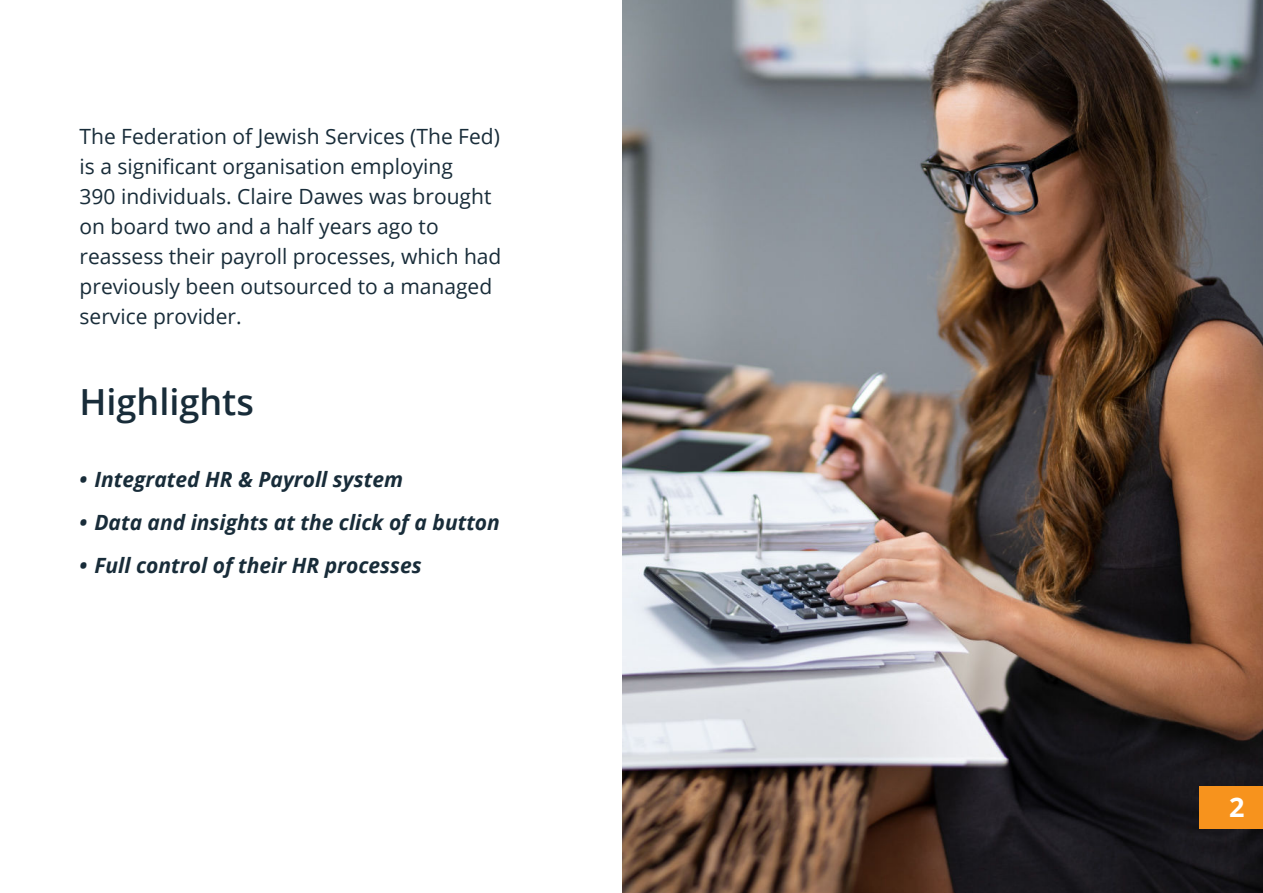
<style>
.page{position:relative;width:1263px;height:893px;background:#fff}
.page>*{position:absolute;margin:0;border:0;box-sizing:border-box;transform-origin:0 0}
.t1{font:600 36px "Open Sans";color:#182c39}
.t2{font:700 27px "Open Sans";color:#fff}
.t3{font:21px/30px "Open Sans";color:#182c39}
.t4{font:italic 700 21px "Open Sans";color:#182c39}
</style>
<div class="page">
<img style="left:623px;top:0;width:640px;height:893px">
<div style="left:1199px;top:787px;width:64px;height:42px;background:#f7931d"></div>
<p class="t3" style="left:80px;top:123px;width:423px">The Federation of Jewish Services (The Fed) is a significant organisation employing<br>390 individuals. Claire Dawes was brought on board two and a half years ago to reassess their payroll processes, which had previously been outsourced to a managed service provider.</p>
<h1 class="t1" style="left:79px;top:377px;width:176px">Highlights</h1>
<p class="t4" style="left:79px;top:471px;width:325px">• Integrated HR &amp; Payroll system</p>
<p class="t4" style="left:79px;top:514px;width:422px">• Data and insights at the click of a button</p>
<p class="t4" style="left:79px;top:557px;width:344px">• Full control of their HR processes</p>
<p class="t2" style="left:1229px;top:792px;width:17px">2</p>
</div>
